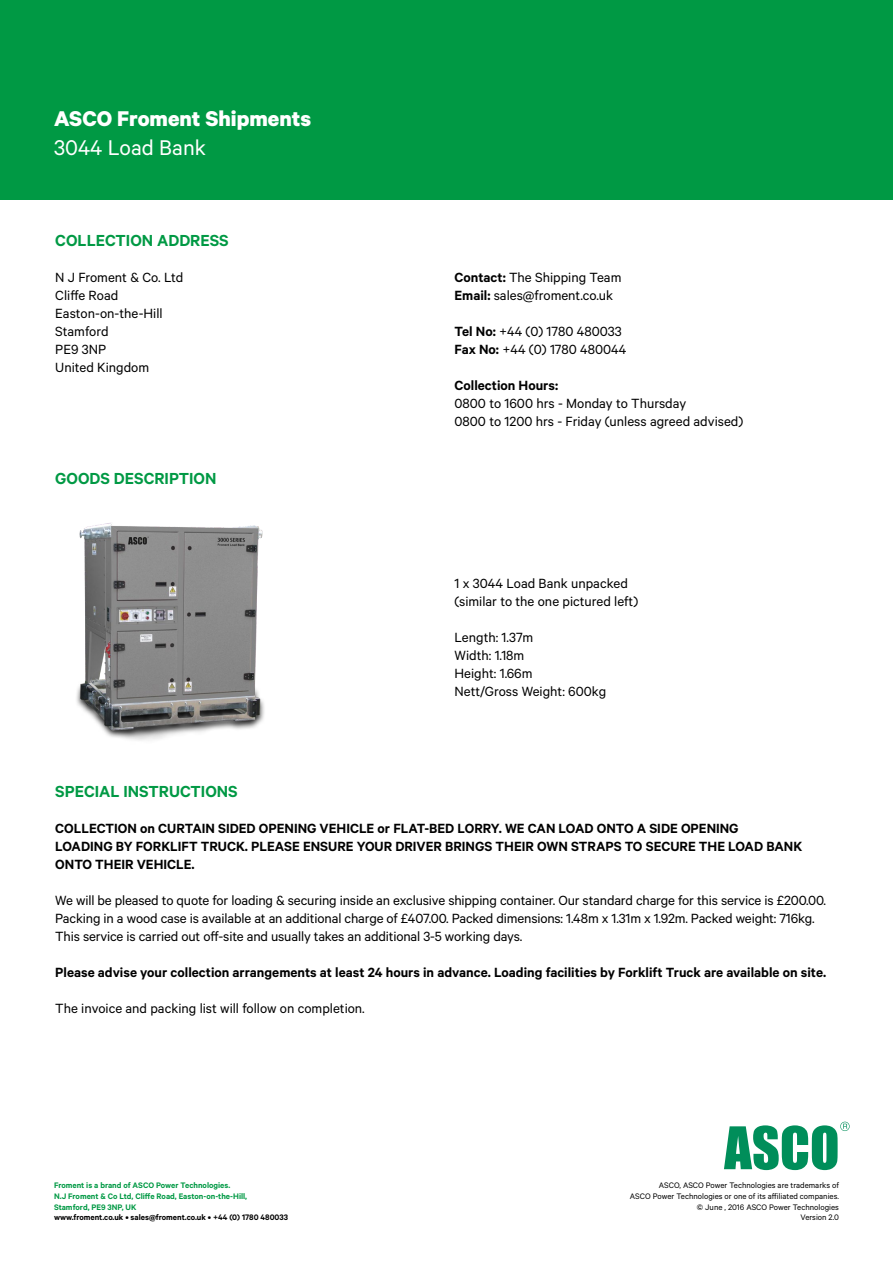
<style>
.page{position:relative;width:893px;height:1263px;background:#fff}
.page>*{position:absolute;margin:0;border:0;box-sizing:border-box;transform-origin:0 0}
.t1{font:700 24px "Calibre";color:#fff}
.t2{font:24px "Calibre";color:#fff}
.t3{font:600 18px "Calibre";color:#094}
.t4{font:15px/18px "Calibre";letter-spacing:-.005em;color:#000}
.t5{font:600 15px/18px "Calibre";color:#000}
.t6{font:9px/10.8px "Calibre";color:#000;text-align:right}
.t7{font:600 9px/10.8px "Calibre";color:#094}
.t8{font:600 9px "Calibre";color:#000}
.s1{font-weight:600}
</style>
<div class="page">
<img style="left:76px;top:523px;width:188px;height:218px">
<div style="left:0;top:0;width:893px;height:200px;background:#094"></div>
<svg style="left:724px;top:1122px;width:126px;height:48px"></svg>
<h1 class="t1" style="left:54px;top:104px;width:259px">ASCO Froment Shipments</h1>
<h1 class="t2" style="left:54px;top:133px;width:153px">3044 Load Bank</h1>
<p class="t3" style="left:55px;top:230px;width:175px">COLLECTION ADDRESS</p>
<p class="t4" style="left:55px;top:268px;width:130px">N J Froment &amp; Co. Ltd<br>Cliffe Road<br>Easton-on-the-Hill<br>Stamford<br>PE9 3NP<br>United Kingdom</p>
<p class="t3" style="left:55px;top:467px;width:163px">GOODS DESCRIPTION</p>
<p class="t4" style="left:454px;top:268px;width:168px"><span class="s1">Contact:</span> The Shipping Team<br><span class="s1">Email:</span> sales@froment.co.uk</p>
<p class="t4" style="left:454px;top:322px;width:174px"><span class="s1">Tel No:</span> +44 (0) 1780 480033<br><span class="s1">Fax No:</span> +44 (0) 1780 480044</p>
<p class="t5" style="left:454px;top:376px;width:105px">Collection Hours:</p>
<p class="t4" style="left:454px;top:394px;width:290px">0800 to 1600 hrs - Monday to Thursday<br>0800 to 1200 hrs - Friday (unless agreed advised)</p>
<p class="t4" style="left:454px;top:574px;width:185px">1 x 3044 Load Bank unpacked (similar to the one pictured left)</p>
<p class="t4" style="left:454px;top:628px;width:153px">Length: 1.37m<br>Width: 1.18m<br>Height: 1.66m<br>Nett/Gross Weight: 600kg</p>
<p class="t3" style="left:55px;top:781px;width:184px">SPECIAL INSTRUCTIONS</p>
<p class="t5" style="left:55px;top:819px;width:748px">COLLECTION on CURTAIN SIDED OPENING VEHICLE or FLAT-BED LORRY. WE CAN LOAD ONTO A SIDE OPENING<br>LOADING BY FORKLIFT TRUCK. PLEASE ENSURE YOUR DRIVER BRINGS THEIR OWN STRAPS TO SECURE THE LOAD BANK<br>ONTO THEIR VEHICLE.</p>
<p class="t4" style="left:55px;top:891px;width:772px">We will be pleased to quote for loading &amp; securing inside an exclusive shipping container. Our standard charge for this service is £200.00.<br>Packing in a wood case is available at an additional charge of £407.00. Packed dimensions: 1.48m x 1.31m x 1.92m. Packed weight: 716kg.<br>This service is carried out off-site and usually takes an additional 3-5 working days.</p>
<p class="t5" style="left:55px;top:963px;width:772px">Please advise your collection arrangements at least 24 hours in advance. Loading facilities by Forklift Truck are available on site.</p>
<p class="t4" style="left:55px;top:999px;width:311px">The invoice and packing list will follow on completion.</p>
<p class="t7" style="left:54px;top:1179px;width:195px">Froment is a brand of ASCO Power Technologies.<br>N.J Froment &amp; Co Ltd, Cliffe Road, Easton-on-the-Hill,<br>Stamford, PE9 3NP, UK</p>
<p class="t8" style="left:54px;top:1212px;width:236px">www.froment.co.uk • sales@froment.co.uk • +44 (0) 1780 480033</p>
<p class="t6" style="left:630px;top:1179px;width:211px">ASCO, ASCO Power Technologies are trademarks of<br>ASCO Power Technologies or one of its affiliated companies. © June , 2016 ASCO Power Technologies<br>Version 2.0</p>
</div>
